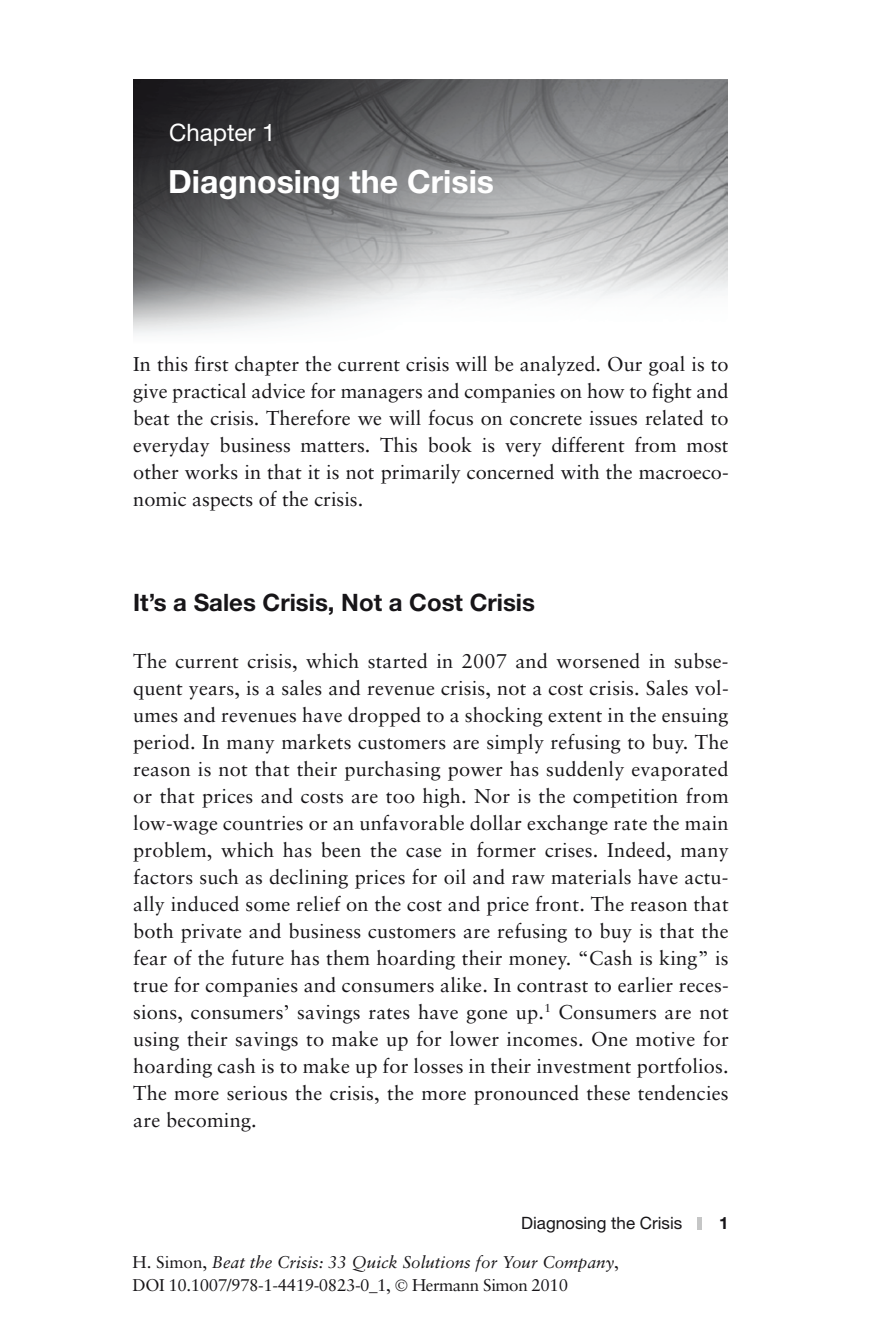
<style>
.page{position:relative;width:879px;height:1333px;background:#fff}
.page>*{position:absolute;margin:0;border:0;box-sizing:border-box;transform-origin:0 0}
.t1{font:700 32px "Ydkcbc Pbqhwj Bmrtvc Helvetica Neue";color:#fff}
.t2{font:700 24px "Ydkcbc Pbqhwj Bmrtvc Helvetica Neue";color:#171518}
.t3{font:24px "Ffxchk Plhggl Xnqhvj Helvetica Neue";color:#fff}
.t4{font:20px/27px "Qrnprl Gbxjcd Hcrsyl Sabon";letter-spacing:.005em;color:#171518;text-align:justify}
.t5{font:italic 17px "Lblpwq Phgbvf Xnshtc Sabon";color:#171518}
.t6{font:17px "Qrnprl Gbxjcd Hcrsyl Sabon";letter-spacing:-.025em;color:#171518}
.t7{font:17px "Ffxchk Plhggl Xnqhvj Helvetica Neue";color:#171518}
.t8{font:700 17px "Ydkcbc Pbqhwj Bmrtvc Helvetica Neue";color:#171518}
.s1{font-family:"Qrnprl Gbxjcd Hcrsyl Sabon";font-style:normal}
</style>
<div class="page">
<hr style="left:697px;top:1217px;width:4px;height:12px;background:#c5c6c6">
<img style="left:133px;top:79px;width:594px;height:255px">
<p class="t3" style="left:169px;top:118px;width:108px">Chapter 1</p>
<h1 class="t1" style="left:168px;top:161px;width:327px">Diagnosing the Crisis</h1>
<p class="t4" style="left:133px;top:350px;width:597px">In this first chapter the current crisis will be analyzed. Our goal is to give practical advice for managers and companies on how to fight and beat the crisis. Therefore we will focus on concrete issues related to everyday business matters. This book is very different from most other works in that it is not primarily concerned with the macroeco&shy;nomic aspects of the crisis.</p>
<p class="t2" style="left:133px;top:587px;width:403px">It’s a Sales Crisis, Not a Cost Crisis</p>
<p class="t4" style="left:133px;top:647px;width:597px">The current crisis, which started in 2007 and worsened in subse&shy;quent years, is a sales and revenue crisis, not a cost crisis. Sales vol&shy;umes and revenues have dropped to a shocking extent in the ensuing period. In many markets customers are simply refusing to buy. The reason is not that their purchasing power has suddenly evaporated or that prices and costs are too high. Nor is the competition from low-wage countries or an unfavorable dollar exchange rate the main problem, which has been the case in former crises. Indeed, many factors such as declining prices for oil and raw materials have actu&shy;ally induced some relief on the cost and price front. The reason that both private and business customers are refusing to buy is that the fear of the future has them hoarding their money. “Cash is king” is true for companies and consumers alike. In contrast to earlier reces&shy;sions, consumers’ savings rates have gone up.<sup>1</sup> Consumers are not using their savings to make up for lower incomes. One motive for hoarding cash is to make up for losses in their investment portfolios.<br>The more serious the crisis, the more pronounced these tendencies are becoming.</p>
<p class="t7" style="left:521px;top:1213px;width:163px">Diagnosing the Crisis</p>
<p class="t8" style="left:719px;top:1212px;width:11px">1</p>
<p class="t5" style="left:133px;top:1252px;width:488px"><span class="s1">H. Simon,</span> Beat the Crisis: 33 Quick Solutions for Your Company<span class="s1">,</span></p>
<p class="t6" style="left:133px;top:1274px;width:437px">DOI 10.1007/978-1-4419-0823-0_1, Hermann Simon 2010</p>
</div>
